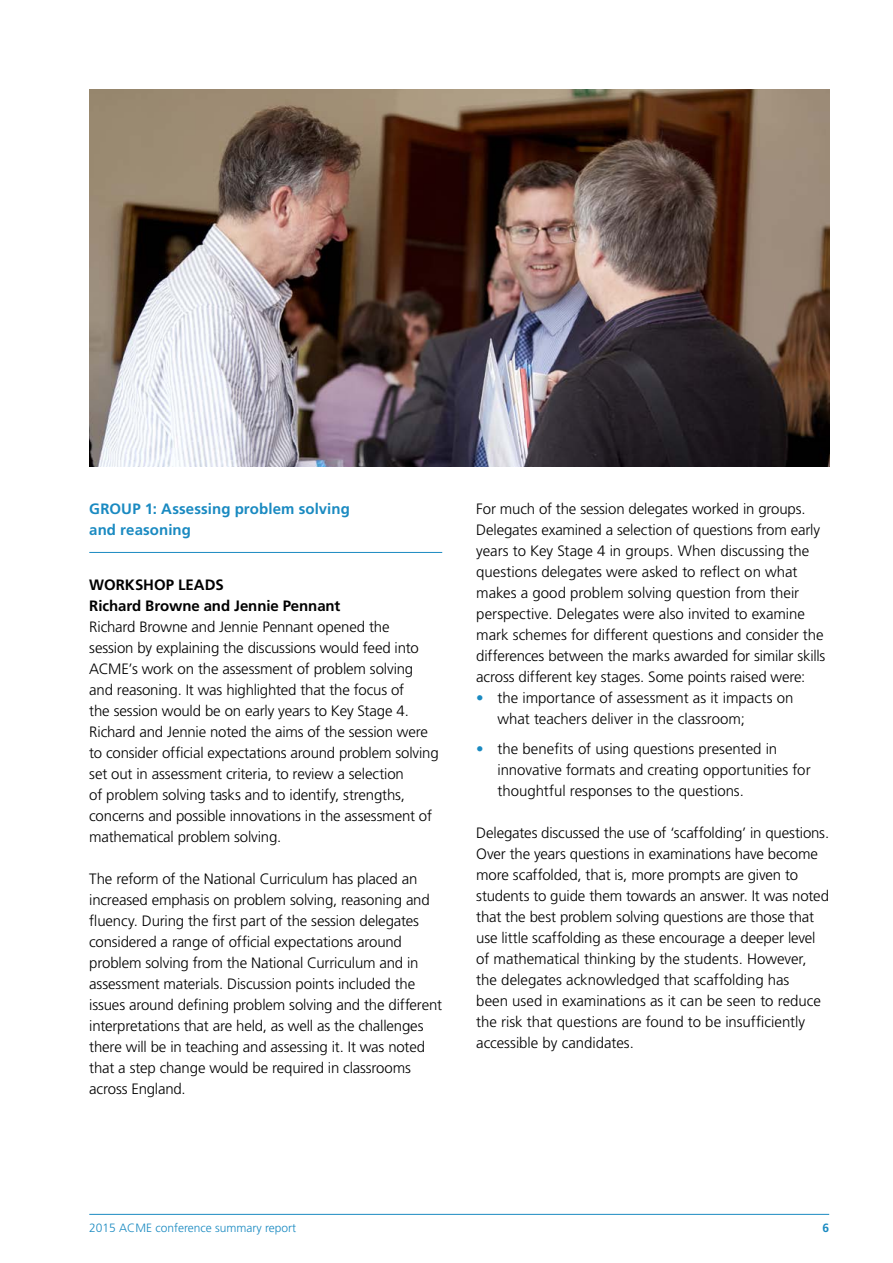
<style>
.page{position:relative;width:893px;height:1263px;background:#fff}
.page>*{position:absolute;margin:0;border:0;box-sizing:border-box;transform-origin:0 0}
.t1{font:300 15px/21px "Frutiger LT Pro";letter-spacing:-.01em;color:#000}
.t2{font:700 15px/21px "Frutiger LT Pro";letter-spacing:.005em;color:#1a8ac1}
.t3{font:700 15px/21px "Frutiger LT Pro";letter-spacing:-.005em;color:#000}
.t4{font:300 12px "Frutiger LT Pro";color:#1a8ac1}
.t5{font:700 12px "Frutiger LT Pro";color:#1a8ac1}
.s1{color:#1a8ac1}
</style>
<div class="page">
<hr style="left:89px;top:1214px;width:740px;height:1px;background:#1a8ac1">
<hr style="left:89px;top:552px;width:353px;height:1px;background:#1a8ac1">
<img style="left:89px;top:89px;width:740px;height:378px">
<p class="t2" style="left:89px;top:498px;width:262px">GROUP 1: Assessing problem solving and reasoning</p>
<p class="t3" style="left:89px;top:574px;width:253px">WORKSHOP LEADS<br>Richard Browne and Jennie Pennant</p>
<p class="t1" style="left:89px;top:616px;width:351px">Richard Browne and Jennie Pennant opened the<br>session by explaining the discussions would feed into ACME’s work on the assessment of problem solving and reasoning. It was highlighted that the focus of<br>the session would be on early years to Key Stage 4.<br>Richard and Jennie noted the aims of the session were to consider official expectations around problem solving set out in assessment criteria, to review a selection<br>of problem solving tasks and to identify, strengths, concerns and possible innovations in the assessment of mathematical problem solving.</p>
<p class="t1" style="left:89px;top:868px;width:354px">The reform of the National Curriculum has placed an increased emphasis on problem solving, reasoning and fluency. During the first part of the session delegates considered a range of official expectations around problem solving from the National Curriculum and in assessment materials. Discussion points included the issues around defining problem solving and the different interpretations that are held, as well as the challenges there will be in teaching and assessing it. It was noted that a step change would be required in classrooms across England.</p>
<p class="t1" style="left:476px;top:498px;width:351px">For much of the session delegates worked in groups.<br>Delegates examined a selection of questions from early years to Key Stage 4 in groups. When discussing the questions delegates were asked to reflect on what makes a good problem solving question from their perspective. Delegates were also invited to examine mark schemes for different questions and consider the differences between the marks awarded for similar skills across different key stages. Some points raised were:</p>
<p class="t1" style="left:497px;top:687px;width:297px;text-indent:-21px"><span class="s1">•</span> the importance of assessment as it impacts on what teachers deliver in the classroom;</p>
<p class="t1" style="left:497px;top:738px;width:315px;text-indent:-21px"><span class="s1">•</span> the benefits of using questions presented in innovative formats and creating opportunities for thoughtful responses to the questions.</p>
<p class="t1" style="left:476px;top:822px;width:354px">Delegates discussed the use of ‘scaffolding’ in questions.<br>Over the years questions in examinations have become more scaffolded, that is, more prompts are given to students to guide them towards an answer. It was noted that the best problem solving questions are those that use little scaffolding as these encourage a deeper level of mathematical thinking by the students. However, the delegates acknowledged that scaffolding has<br>been used in examinations as it can be seen to reduce the risk that questions are found to be insufficiently accessible by candidates.</p>
<p class="t4" style="left:89px;top:1220px;width:208px">2015 ACME conference summary report</p>
<p class="t5" style="left:822px;top:1220px;width:8px">6</p>
</div>
